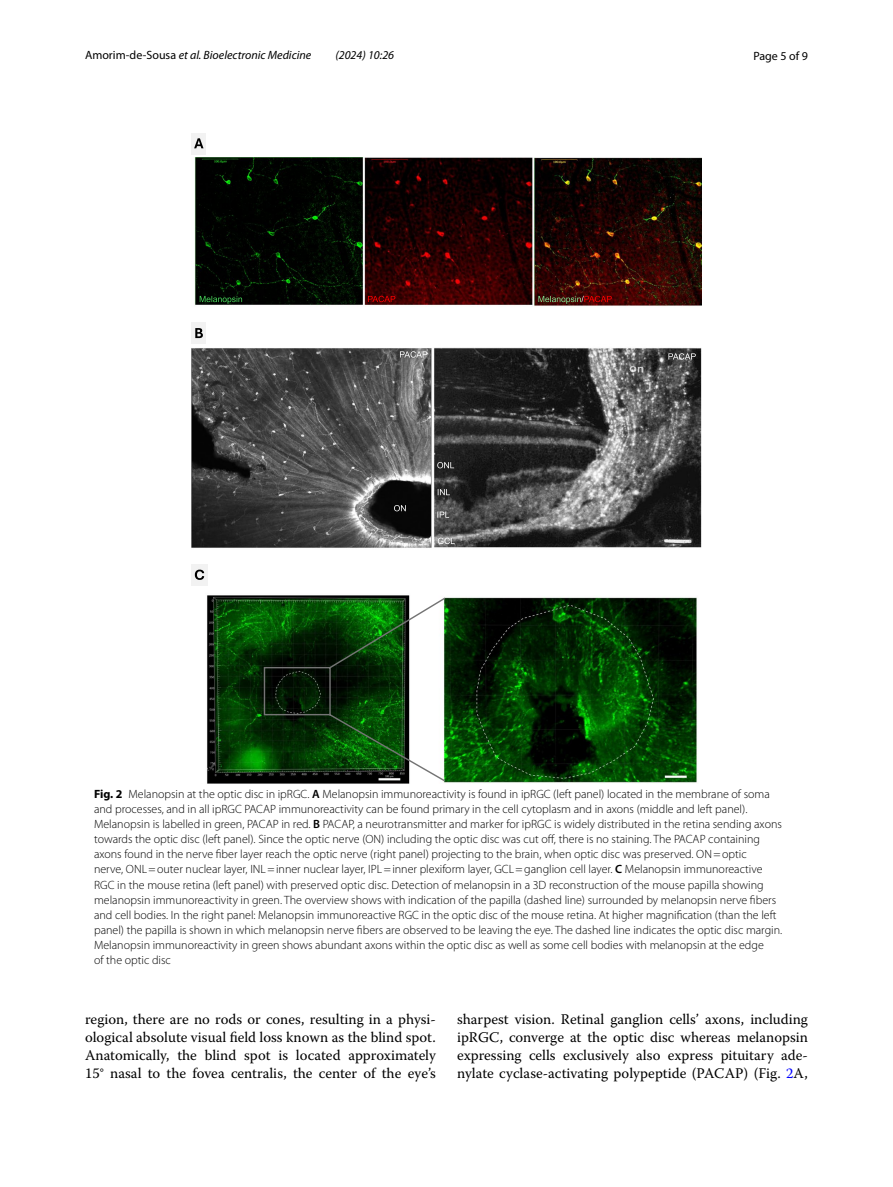
<style>
.page{position:relative;width:893px;height:1187px;background:#fff}
.page>*{position:absolute;margin:0;border:0;box-sizing:border-box;transform-origin:0 0}
.t1{font:14.7px/18px "Warnock Pro";color:#000;text-align:justify}
.t2{font:300 12px/15px "Myriad Pro";color:#000}
.t3{font:italic 12px "Myriad Pro";color:#000}
.t4{font:12px "Myriad Pro";color:#000}
.s1{font-style:normal}
.s2{font-weight:700}
.s3{font-weight:600}
.s4{color:#00f}
</style>
<div class="page">
<img style="left:191px;top:158px;width:511px;height:625px">
<div style="left:191px;top:322px;width:15px;height:22px;background:#f2f2f2"></div>
<svg style="left:195px;top:328px;width:8px;height:10px"></svg>
<svg style="left:437px;top:462px;width:17px;height:6px"></svg>
<svg style="left:438px;top:489px;width:12px;height:6px"></svg>
<svg style="left:437px;top:511px;width:12px;height:6px"></svg>
<svg style="left:438px;top:537px;width:17px;height:7px"></svg>
<svg style="left:394px;top:505px;width:12px;height:6px"></svg>
<svg style="left:668px;top:353px;width:28px;height:6px"></svg>
<svg style="left:400px;top:351px;width:27px;height:6px"></svg>
<div style="left:191px;top:133px;width:15px;height:21px;background:#f2f2f2"></div>
<svg style="left:194px;top:138px;width:10px;height:10px"></svg>
<svg style="left:368px;top:296px;width:27px;height:6px"></svg>
<svg style="left:200px;top:296px;width:42px;height:8px"></svg>
<svg style="left:538px;top:296px;width:74px;height:8px"></svg>
<div style="left:191px;top:564px;width:17px;height:21px;background:#f2f2f2"></div>
<svg style="left:195px;top:569px;width:9px;height:11px"></svg>
<svg style="left:263px;top:596px;width:184px;height:186px"></svg>
<p class="t3" style="left:85px;top:48px;width:228px"><span class="s1">Amorim‑de‑Sousa</span> et al. Bioelectronic Medicine</p>
<p class="t3" style="left:335px;top:48px;width:60px">(2024) 10:26</p>
<p class="t4" style="left:753px;top:48px;width:56px">Page 5 of 9</p>
<p class="t2" style="left:94px;top:787px;width:690px"><span class="s2">Fig. 2</span> Melanopsin at the optic disc in ipRGC. <span class="s3">A</span> Melanopsin immunoreactivity is found in ipRGC (left panel) located in the membrane of soma and processes, and in all ipRGC PACAP immunoreactivity can be found primary in the cell cytoplasm and in axons (middle and left panel).<br>Melanopsin is labelled in green, PACAP in red. <span class="s3">B</span> PACAP, a neurotransmitter and marker for ipRGC is widely distributed in the retina sending axons towards the optic disc (left panel). Since the optic nerve (ON) including the optic disc was cut off, there is no staining. The PACAP containing axons found in the nerve fiber layer reach the optic nerve (right panel) projecting to the brain, when optic disc was preserved. ON=optic<br>nerve, ONL=outer nuclear layer, INL=inner nuclear layer, IPL=inner plexiform layer, GCL=ganglion cell layer. <span class="s3">C</span> Melanopsin immunoreactive RGC in the mouse retina (left panel) with preserved optic disc. Detection of melanopsin in a 3D reconstruction of the mouse papilla showing melanopsin immunoreactivity in green. The overview shows with indication of the papilla (dashed line) surrounded by melanopsin nerve fibers and cell bodies. In the right panel: Melanopsin immunoreactive RGC in the optic disc of the mouse retina. At higher magnification (than the left panel) the papilla is shown in which melanopsin nerve fibers are observed to be leaving the eye. The dashed line indicates the optic disc margin.<br>Melanopsin immunoreactivity in green shows abundant axons within the optic disc as well as some cell bodies with melanopsin at the edge<br>of the optic disc</p>
<p class="t1" style="left:85px;top:1010px;width:352px">region, there are no rods or cones, resulting in a physi&shy;ological absolute visual field loss known as the blind spot.<br>Anatomically, the blind spot is located approximately 15° nasal to the fovea centralis, the center of the eye’s</p>
<p class="t1" style="left:457px;top:1010px;width:352px">sharpest vision. Retinal ganglion cells’ axons, including ipRGC, converge at the optic disc whereas melanopsin expressing cells exclusively also express pituitary ade&shy;nylate cyclase-activating polypeptide (PACAP) (Fig. <span class="s4">2</span>A,</p>
</div>
